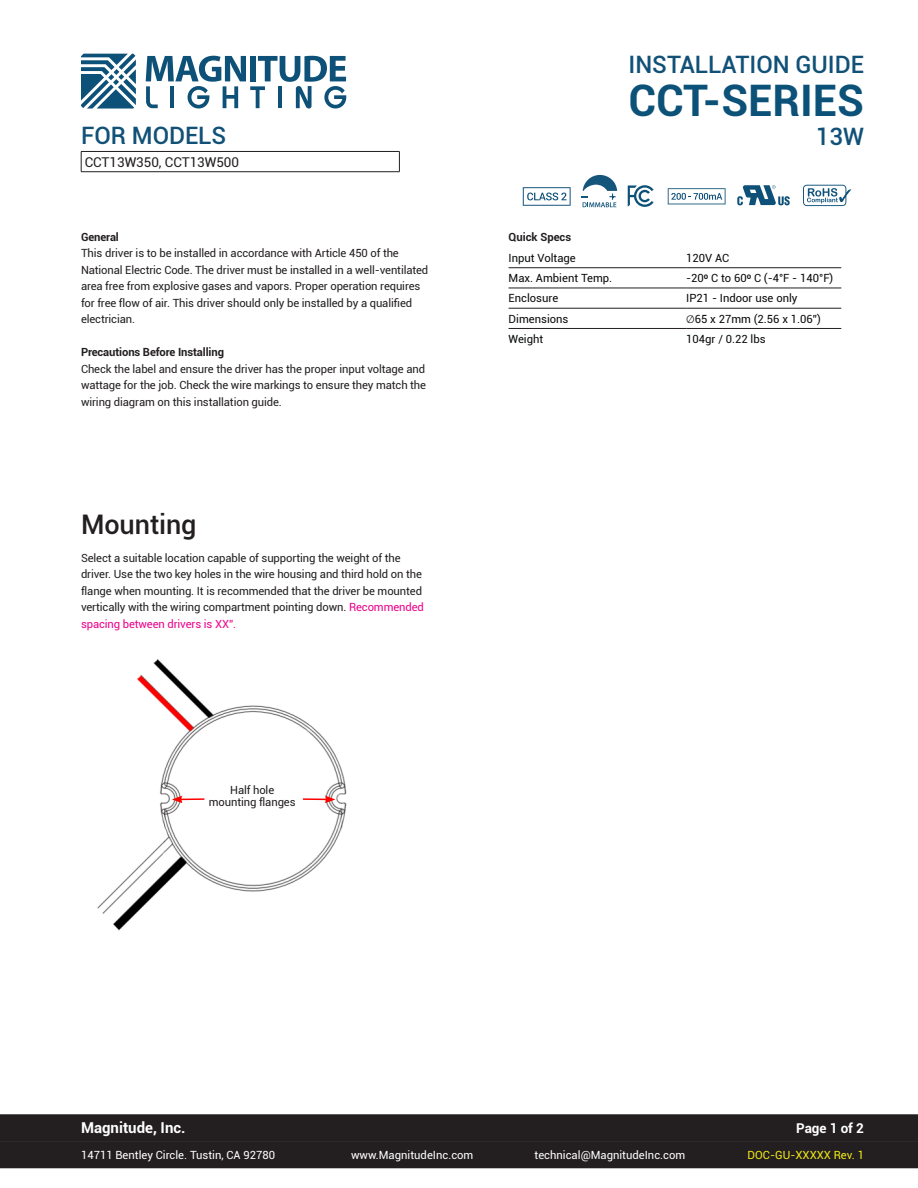
<style>
.page{position:relative;width:918px;height:1188px;background:#fff}
.page>*{position:absolute;margin:0;border:0;box-sizing:border-box;transform-origin:0 0}
.t1{font:700 43.5px "Roboto";color:#0c5178}
.Codici_INDOOR{font:500 27px "Roboto";letter-spacing:-.005em;color:#231f20}
.t2{font:500 24px "Roboto";letter-spacing:-.005em;color:#115178}
.t3{font:700 15px "Roboto";color:#fff}
.t4{font:13.5px "Roboto";letter-spacing:-.005em;color:#231f20}
.t5{font:700 13.5px "Roboto";letter-spacing:-.005em;color:#fff}
.t6{font:11.25px/16.5px "Roboto";letter-spacing:-.01em;color:#231f20}
.t7{font:11.25px "Roboto";color:#0a0c0b}
.t8{font:11.25px "Roboto";color:#fff}
.t9{font:700 11.25px "Roboto";letter-spacing:-.01em;color:#231f20}
.t10{font:11.25px "Roboto";color:#f4ec17}
.s1{color:#ed028c}
.s2{font-family:"Proxima Nova";font-weight:700}
.s3{font-family:"Proxima Nova";font-weight:300}
</style>
<div class="page">
<svg style="left:81px;top:54px;width:55px;height:55px"></svg>
<svg style="left:146px;top:56px;width:200px;height:53px"></svg>
<div style="left:0;top:1114px;width:918px;height:54px;background:#231f20"></div>
<hr style="left:0;top:1141px;width:81px;height:1px;background:#231f20">
<hr style="left:81px;top:1141px;width:270px;height:1px;background:#231f20">
<hr style="left:351px;top:1141px;width:184px;height:1px;background:#231f20">
<hr style="left:535px;top:1141px;width:166px;height:1px;background:#231f20">
<hr style="left:701px;top:1141px;width:163px;height:1px;background:#231f20">
<hr style="left:864px;top:1141px;width:54px;height:1px;background:#231f20">
<hr style="left:509px;top:267px;width:177px;height:1px;background:#231f20">
<hr style="left:686px;top:267px;width:155px;height:1px;background:#231f20">
<hr style="left:509px;top:288px;width:177px;height:1px;background:#231f20">
<hr style="left:686px;top:288px;width:155px;height:1px;background:#231f20">
<hr style="left:509px;top:308px;width:177px;height:1px;background:#231f20">
<hr style="left:686px;top:308px;width:155px;height:1px;background:#231f20">
<hr style="left:509px;top:328px;width:177px;height:1px;background:#231f20">
<hr style="left:686px;top:328px;width:155px;height:1px;background:#231f20">
<svg style="left:81px;top:152px;width:1px;height:19px"></svg>
<svg style="left:399px;top:152px;width:1px;height:19px"></svg>
<hr style="left:81px;top:151px;width:319px;height:1px;background:#231f20">
<hr style="left:81px;top:171px;width:319px;height:1px;background:#231f20">
<svg style="left:523px;top:187px;width:48px;height:19px"></svg>
<svg style="left:803px;top:185px;width:48px;height:21px"></svg>
<svg style="left:582px;top:175px;width:35px;height:32px"></svg>
<svg style="left:737px;top:185px;width:53px;height:20px"></svg>
<svg style="left:668px;top:188px;width:58px;height:16px"></svg>
<svg style="left:628px;top:185px;width:26px;height:22px"></svg>
<img style="left:97px;top:659px;width:250px;height:272px">
<hr style="left:303px;top:798px;width:24px;height:2px;background:#f00">
<svg style="left:325px;top:796px;width:10px;height:7px"></svg>
<hr style="left:180px;top:798px;width:24px;height:2px;background:#f00">
<svg style="left:172px;top:796px;width:10px;height:7px"></svg>
<p class="t2" style="left:81px;top:118px;width:147px">FOR MODELS</p>
<p class="t4" style="left:85px;top:152px;width:156px">CCT13W350, CCT13W500</p>
<p class="t9" style="left:81px;top:229px;width:39px">General</p>
<p class="t6" style="left:81px;top:245px;width:349px">This driver is to be installed in accordance with Article 450 of the National Electric Code. The driver must be installed in a well-ventilated area free from explosive gases and vapors. Proper operation requires for free flow of air. This driver should only be installed by a qualified electrician.</p>
<p class="t9" style="left:81px;top:344px;width:145px">Precautions Before Installing</p>
<p class="t6" style="left:81px;top:360px;width:347px;text-align:justify">Check the label and ensure the driver has the proper input voltage and wattage for the job. Check the wire markings to ensure they match the wiring diagram on this installation guide.</p>
<p class="Codici_INDOOR" style="left:81px;top:506px;width:117px">Mounting</p>
<p class="t6" style="left:81px;top:549px;width:343px">Select a suitable location capable of supporting the weight of the driver. Use the two key holes in the wire housing and third hold on the flange when mounting. It is recommended that the driver be mounted</p>
<p class="t6" style="left:81px;top:599px;width:344px">vertically with the wiring compartment pointing down. <span class="s1">Recommended spacing between drivers is XX”.</span></p>
<p class="t6" style="left:209px;top:784px;width:88px;line-height:12px;text-align:center">Half hole mounting flanges</p>
<h3 class="t2" style="left:629px;top:47px;width:237px">INSTALLATION GUIDE</h3>
<h1 class="t1" style="left:628px;top:70px;width:237px">CCT-SERIES</h1>
<h3 class="t2" style="left:816px;top:119px;width:49px">13W</h3>
<p class="t9" style="left:509px;top:229px;width:64px">Quick Specs</p>
<p class="t7" style="left:509px;top:250px;width:69px">Input Voltage</p>
<p class="t7" style="left:686px;top:250px;width:45px">120V AC</p>
<p class="t7" style="left:509px;top:270px;width:105px">Max. Ambient Temp.</p>
<p class="t7" style="left:686px;top:270px;width:149px">-20<span class="s2">0</span> C to 60<span class="s2">0</span> C (-4°F - 140°F)</p>
<p class="t7" style="left:509px;top:290px;width:51px">Enclosure</p>
<p class="t7" style="left:686px;top:290px;width:113px">IP21 - Indoor use only</p>
<p class="t7" style="left:509px;top:311px;width:61px">Dimensions</p>
<p class="t7" style="left:686px;top:311px;width:136px"><span class="s3">Ø</span>65 x 27mm (2.56 x 1.06”)</p>
<p class="t7" style="left:509px;top:331px;width:36px">Weight</p>
<p class="t7" style="left:686px;top:331px;width:81px">104gr / 0.22 lbs</p>
<h3 class="t3" style="left:81px;top:1117px;width:106px">Magnitude, Inc.</h3>
<p class="t5" style="left:796px;top:1119px;width:69px">Page 1 of 2</p>
<p class="t8" style="left:81px;top:1147px;width:196px">14711 Bentley Circle. Tustin, CA 92780</p>
<p class="t8" style="left:351px;top:1147px;width:124px">www.MagnitudeInc.com</p>
<p class="t8" style="left:535px;top:1147px;width:152px">technical@MagnitudeInc.com</p>
<p class="t10" style="left:748px;top:1147px;width:118px">DOC-GU-XXXXX Rev. 1</p>
</div>
